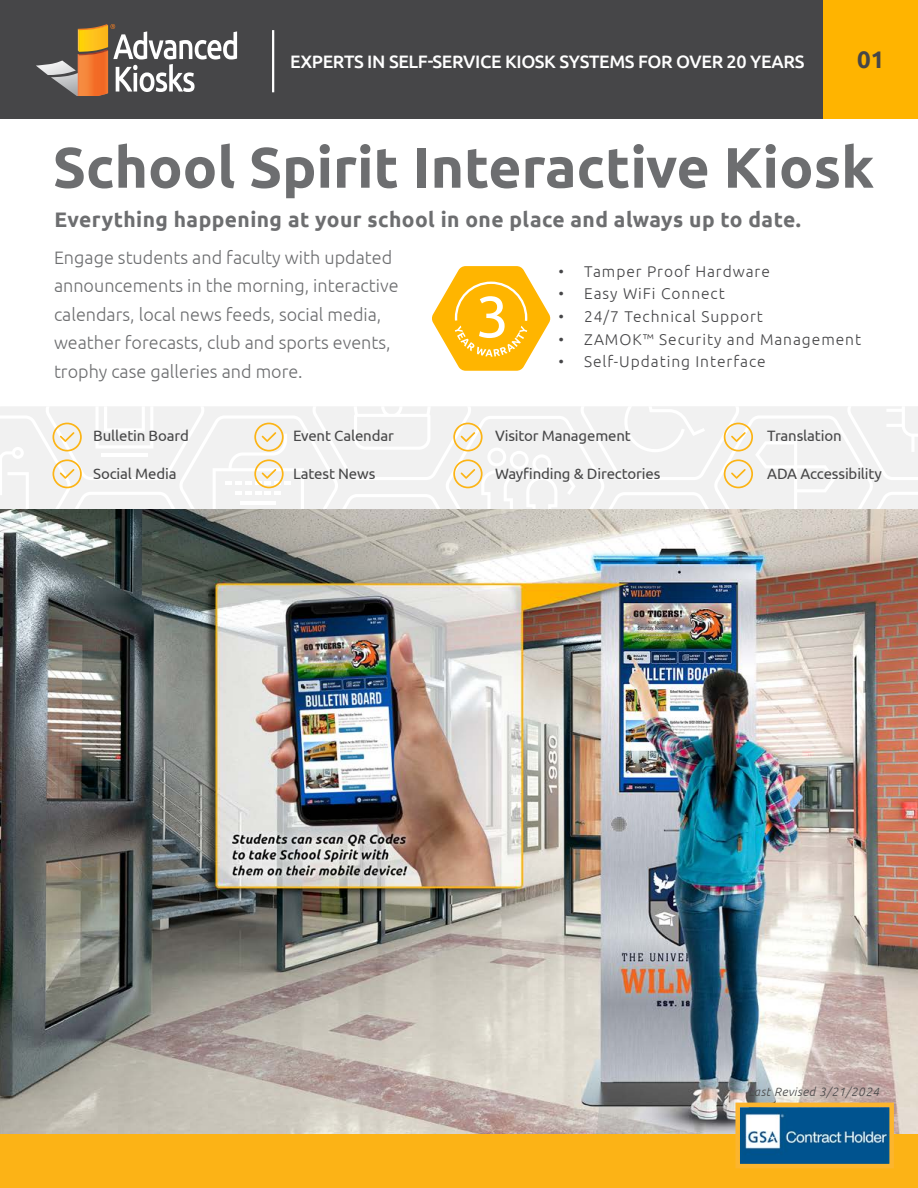
<style>
.page{position:relative;width:918px;height:1188px;background:#fff}
.page>*{position:absolute;margin:0;border:0;box-sizing:border-box;transform-origin:0 0}
.t1{font:700 57px "Ubuntu";color:#6d6e70}
.t2{font:700 24px "Ubuntu";color:#464648}
.t3{font:700 21px "Ubuntu";letter-spacing:.02em;color:#6d6e70}
.t4{font:300 18px/28.5px "Ubuntu";color:#6d6e70}
.t5{font:500 18px "Ubuntu";letter-spacing:-.02em;color:#fff}
.t6{font:300 15.6px "Ubuntu";letter-spacing:.06em;color:#464648}
.t7{font:15px "Ubuntu";letter-spacing:-.01em;color:#474748}
.t8{font:italic 300 12px "Ubuntu";letter-spacing:.04em;color:#474748}
</style>
<div class="page">
<img style="left:0;top:713px;width:918px;height:421px">
<div style="left:0;top:1134px;width:918px;height:54px;background:#fcb316"></div>
<svg style="left:432px;top:266px;width:119px;height:105px"></svg>
<img style="left:0;top:406px;width:918px;height:307px">
<svg style="left:733px;top:1100px;width:163px;height:68px;background:#587f8b"></svg>
<div style="left:0;top:0;width:918px;height:119px;background:#464648"></div>
<hr style="left:272px;top:30px;width:2px;height:62px;background:#fff">
<img style="left:51px;top:72px;width:27px;height:24px">
<img style="left:36px;top:60px;width:40px;height:15px">
<svg style="left:78px;top:24px;width:159px;height:72px"></svg>
<div style="left:824px;top:0;width:94px;height:119px;background:#ffb400"></div>
<p class="t5" style="left:290px;top:50px;width:516px">EXPERTS IN SELF-SERVICE KIOSK SYSTEMS FOR OVER 20 YEARS</p>
<h2 class="t2" style="left:857px;top:45px;width:29px">01</h2>
<h1 class="t1" style="left:53px;top:133px;width:823px">School Spirit Interactive Kiosk</h1>
<p class="t3" style="left:54px;top:207px;width:748px">Everything happening at your school in one place and always up to date.</p>
<p class="t4" style="left:54px;top:243px;width:346px">Engage students and faculty with updated announcements in the morning, interactive calendars, local news feeds, social media, weather forecasts, club and sports events, trophy case galleries and more.</p>
<p class="t6" style="left:559px;top:262px;width:213px">• Tamper Proof Hardware</p>
<p class="t6" style="left:559px;top:284px;width:168px">• Easy WiFi Connect</p>
<p class="t6" style="left:559px;top:307px;width:206px">• 24/7 Technical Support</p>
<p class="t6" style="left:559px;top:330px;width:304px">• ZAMOK™ Security and Management</p>
<p class="t6" style="left:559px;top:353px;width:209px">• Self-Updating Interface</p>
<p class="t7" style="left:93px;top:427px;width:97px">Bulletin Board</p>
<p class="t7" style="left:93px;top:464px;width:85px">Social Media</p>
<p class="t7" style="left:293px;top:427px;width:102px">Event Calendar</p>
<p class="t7" style="left:293px;top:464px;width:84px">Latest News</p>
<p class="t7" style="left:495px;top:427px;width:137px">Visitor Management</p>
<p class="t7" style="left:495px;top:464px;width:167px">Wayfinding &amp; Directories</p>
<p class="t7" style="left:767px;top:427px;width:76px">Translation</p>
<p class="t7" style="left:767px;top:464px;width:116px">ADA Accessibility</p>
<p class="t8" style="left:748px;top:1085px;width:133px">Last Revised 3/21/2024</p>
</div>
